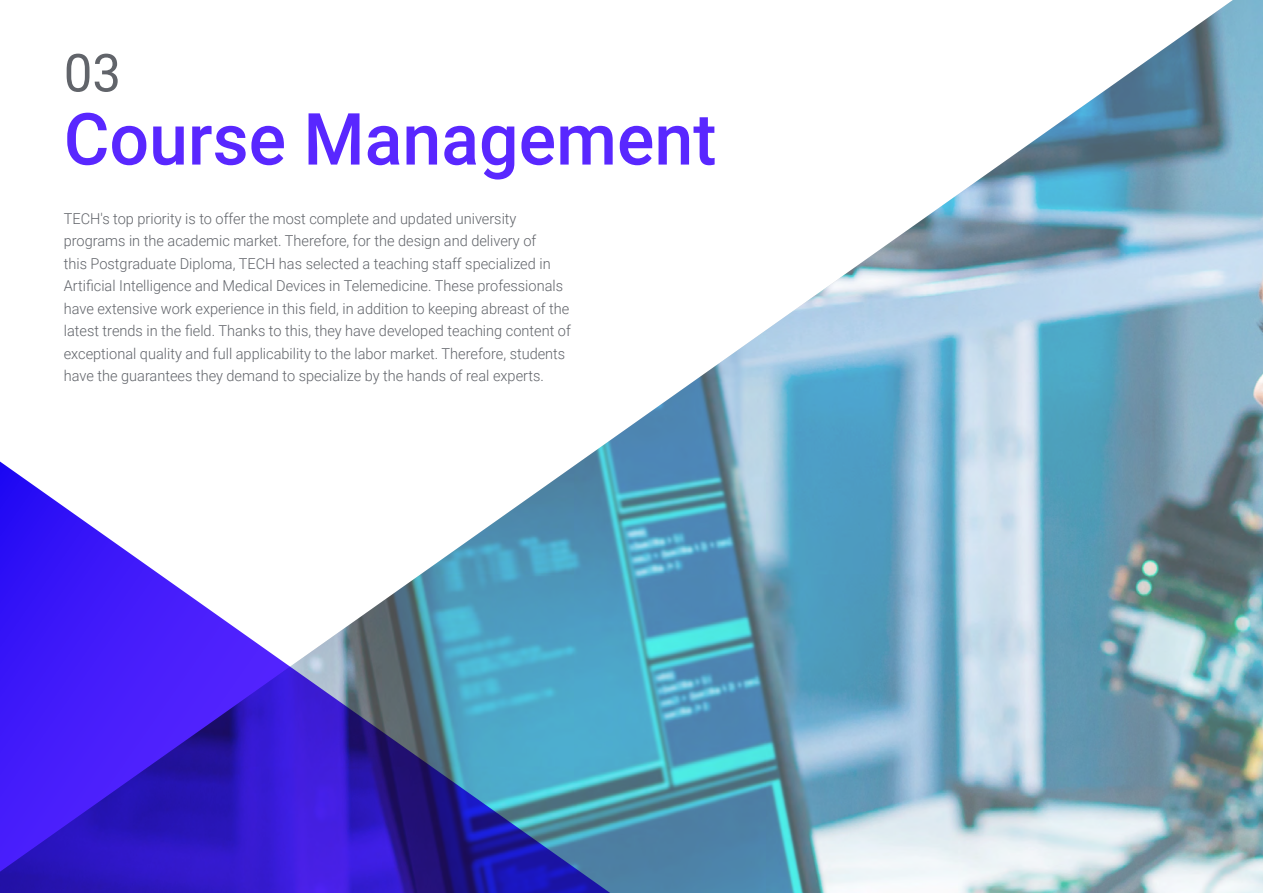
<style>
.page{position:relative;width:1263px;height:893px;background:#fff}
.page>*{position:absolute;margin:0;border:0;box-sizing:border-box;transform-origin:0 0}
.t1{font:500 72px "Roboto";color:#5927ff}
.t2{font:52.5px "Roboto";color:#61646a}
.t3{font:300 15px/22.5px "Roboto";color:#61646a}
</style>
<div class="page">
<img style="left:602px;top:0;width:661px;height:893px">
<svg style="left:0;top:446px;width:640px;height:447px"></svg>
<h2 class="t2" style="left:64px;top:36px;width:59px">03</h2>
<h1 class="t1" style="left:64px;top:89px;width:654px">Course Management</h1>
<p class="t3" style="left:64px;top:207px;width:509px">TECH's top priority is to offer the most complete and updated university programs in the academic market. Therefore, for the design and delivery of<br>this Postgraduate Diploma, TECH has selected a teaching staff specialized in Artificial Intelligence and Medical Devices in Telemedicine. These professionals have extensive work experience in this field, in addition to keeping abreast of the latest trends in the field. Thanks to this, they have developed teaching content of exceptional quality and full applicability to the labor market. Therefore, students have the guarantees they demand to specialize by the hands of real experts.</p>
</div>
